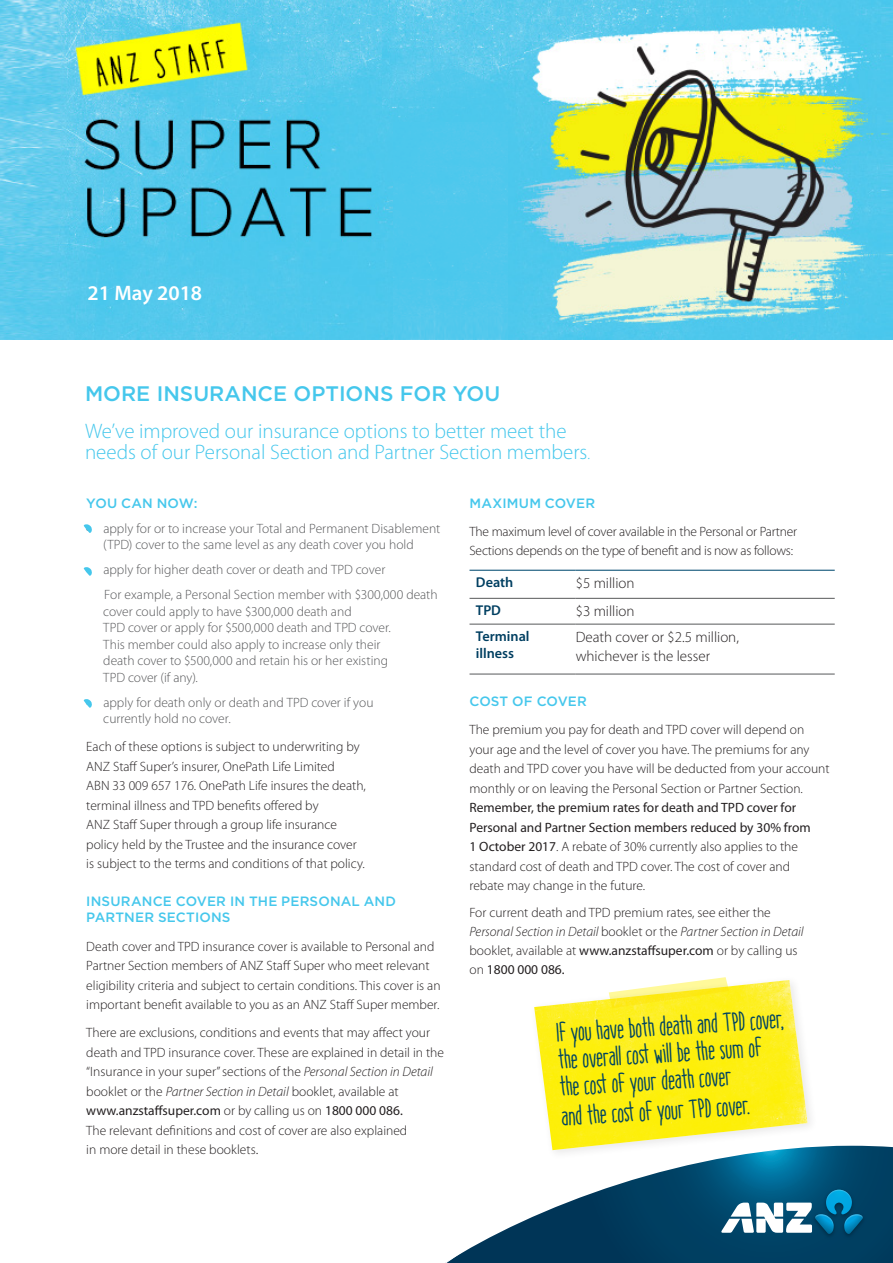
<style>
.page{position:relative;width:893px;height:1263px;background:#fff}
.page>*{position:absolute;margin:0;border:0;box-sizing:border-box;transform-origin:0 0}
._01_Pullout{font:500 31.5px/27.2px "Italo";color:#014461}
.NEW_Intro_Para{font:300 21px/21px "Myriad Pro";color:#45c7ec}
.NEW_Intro_Para-2{font:500 21px "Gotham";color:#45c7ec}
.NEW_Body{font:600 21px "Myriad Pro";color:#fff}
.NEW_Body-2{font:300 15px/19.5px "Myriad Pro";color:#231f20}
.Table_header{font:600 14.25px/16.5px "Myriad Pro";color:#003f61}
.NEW_Body-3{font:300 13.5px/19.5px "Myriad Pro";color:#231f20}
._07_Body_Bullet_Poin{font:300 13.5px/16.5px "Myriad Pro";color:#57585a}
.subhead{font:500 13.5px/16.5px "Gotham";letter-spacing:.01em;color:#45c7ec}
.into{font:500 13.5px "Gotham";letter-spacing:.005em;color:#45c7ec}
.s1{font-size:15px}
.s2{font-style:italic}
.s3{font-weight:400}
</style>
<div class="page">
<svg style="left:445px;top:1145px;width:448px;height:118px"></svg>
<img style="left:806px;top:1182px;width:66px;height:62px">
<svg style="left:721px;top:1190px;width:94px;height:44px"></svg>
<img style="left:815px;top:1190px;width:48px;height:44px">
<hr style="left:469px;top:570px;width:107px;height:1px;background:#13577a">
<hr style="left:469px;top:624px;width:107px;height:1px;background:#57585a">
<hr style="left:469px;top:674px;width:107px;height:1px;background:#57585a">
<hr style="left:469px;top:598px;width:107px;height:1px;background:#57585a">
<hr style="left:576px;top:570px;width:259px;height:1px;background:#13577a">
<hr style="left:576px;top:598px;width:259px;height:1px;background:#57585a">
<hr style="left:576px;top:624px;width:259px;height:1px;background:#57585a">
<hr style="left:576px;top:674px;width:259px;height:1px;background:#57585a">
<svg style="left:84px;top:524px;width:8px;height:9px"></svg>
<svg style="left:84px;top:567px;width:8px;height:9px"></svg>
<svg style="left:84px;top:699px;width:8px;height:9px"></svg>
<img style="left:0;top:0;width:391px;height:339px">
<div style="left:529px;top:975px;width:289px;height:185px;background:#231f20;opacity:.1"></div>
<img style="left:534px;top:980px;width:274px;height:170px">
<svg style="left:609px;top:975px;width:120px;height:35px"></svg>
<img style="left:512px;top:0;width:381px;height:339px">
<img style="left:382px;top:0;width:141px;height:121px">
<div style="left:384px;top:69px;width:135px;height:192px;background:#4cc8ed;border-radius:50%"></div>
<div style="left:388px;top:206px;width:135px;height:133px;background:#4cc8ed"></div>
<p class="NEW_Body" style="left:88px;top:279px;width:116px">21 May 2018</p>
<p class="NEW_Intro_Para-2" style="left:85px;top:380px;width:417px">MORE INSURANCE OPTIONS FOR YOU</p>
<p class="NEW_Intro_Para" style="left:85px;top:421px;width:506px">We’ve improved our insurance options to better meet the needs of our Personal Section and Partner Section members<span class="s1">.</span></p>
<p class="subhead" style="left:86px;top:494px;width:113px">YOU CAN NOW:</p>
<p class="_07_Body_Bullet_Poin" style="left:103px;top:520px;width:338px;text-indent:-17px">• apply for or to increase your Total and Permanent Disablement (TPD) cover to the same level as any death cover you hold</p>
<p class="_07_Body_Bullet_Poin" style="left:86px;top:562px;width:300px">• apply for higher death cover or death and TPD cover</p>
<p class="_07_Body_Bullet_Poin" style="left:103px;top:587px;width:336px">For example, a Personal Section member with $300,000 death cover could apply to have $300,000 death and<br>TPD cover or apply for $500,000 death and TPD cover.<br>This member could also apply to increase only their<br>death cover to $500,000 and retain his or her existing<br>TPD cover (if any).</p>
<p class="_07_Body_Bullet_Poin" style="left:103px;top:694px;width:272px;text-indent:-17px">• apply for death only or death and TPD cover if you currently hold no cover.</p>
<p class="NEW_Body-3" style="left:86px;top:737px;width:281px">Each of these options is subject to underwriting by ANZ Staff Super’s insurer, OnePath Life Limited<br>ABN 33 009 657 176. OnePath Life insures the death, terminal illness and TPD benefits offered by<br>ANZ Staff Super through a group life insurance policy held by the Trustee and the insurance cover is subject to the terms and conditions of that policy.</p>
<p class="subhead" style="left:86px;top:893px;width:311px">INSURANCE COVER IN THE PERSONAL AND<br>PARTNER SECTIONS</p>
<p class="NEW_Body-3" style="left:86px;top:936px;width:356px">Death cover and TPD insurance cover is available to Personal and Partner Section members of ANZ Staff Super who meet relevant eligibility criteria and subject to certain conditions. This cover is an important benefit available to you as an ANZ Staff Super member.</p>
<p class="NEW_Body-3" style="left:86px;top:1023px;width:359px">There are exclusions, conditions and events that may affect your death and TPD insurance cover. These are explained in detail in the “Insurance in your super” sections of the <span class="s2">Personal Section in Detail </span>booklet or the <span class="s2">Partner Section in Detail</span> booklet, available at <span class="s3">www.anzstaffsuper.com</span> or by calling us on <span class="s3">1800 000 086.<br></span>The relevant definitions and cost of cover are also explained<br>in more detail in these booklets<span class="s1">.</span></p>
<p class="subhead" style="left:469px;top:494px;width:127px">MAXIMUM COVER</p>
<p class="NEW_Body-3" style="left:469px;top:522px;width:329px">The maximum level of cover available in the Personal or Partner<br>Sections depends on the type of benefit and is now as follows:</p>
<p class="Table_header" style="left:476px;top:574px;width:39px">Death</p>
<p class="NEW_Body-2" style="left:576px;top:573px;width:60px">$5 million</p>
<p class="Table_header" style="left:476px;top:602px;width:27px">TPD</p>
<p class="NEW_Body-2" style="left:576px;top:601px;width:60px">$3 million</p>
<p class="Table_header" style="left:476px;top:628px;width:55px">Terminal illness</p>
<p class="NEW_Body-2" style="left:576px;top:627px;width:165px">Death cover or $2.5 million, whichever is the lesser</p>
<p class="into" style="left:469px;top:692px;width:119px">COST OF COVER</p>
<p class="NEW_Body-3" style="left:469px;top:720px;width:362px">The premium you pay for death and TPD cover will depend on your age and the level of cover you have. The premiums for any death and TPD cover you have will be deducted from your account monthly or on leaving the Personal Section or Partner Section.<br><span class="s3">Remember, the premium rates for death and TPD cover for Personal and Partner Section members reduced by 30% from<br>1 October 2017</span>. A rebate of 30% currently also applies to the standard cost of death and TPD cover. The cost of cover and<br>rebate may change in the future.</p>
<p class="NEW_Body-3" style="left:469px;top:904px;width:336px;line-height:18.8px">For current death and TPD premium rates, see either the <span class="s2">Personal Section in Detail</span> booklet or the <span class="s2">Partner Section in Detail </span>booklet, available at <span class="s3">www.anzstaffsuper.com</span> or by calling us on <span class="s3">1800 000 086.</span></p>
<p class="_01_Pullout" style="left:556px;top:1018px;width:230px;rotate:-3deg">If you have both death and TPD cover, the overallcost willbe the sum of the cost of your death cover</p>
<p class="_01_Pullout" style="left:561px;top:1102px;width:191px;rotate:-3deg">and the cost of your TPD cover.</p>
</div>
